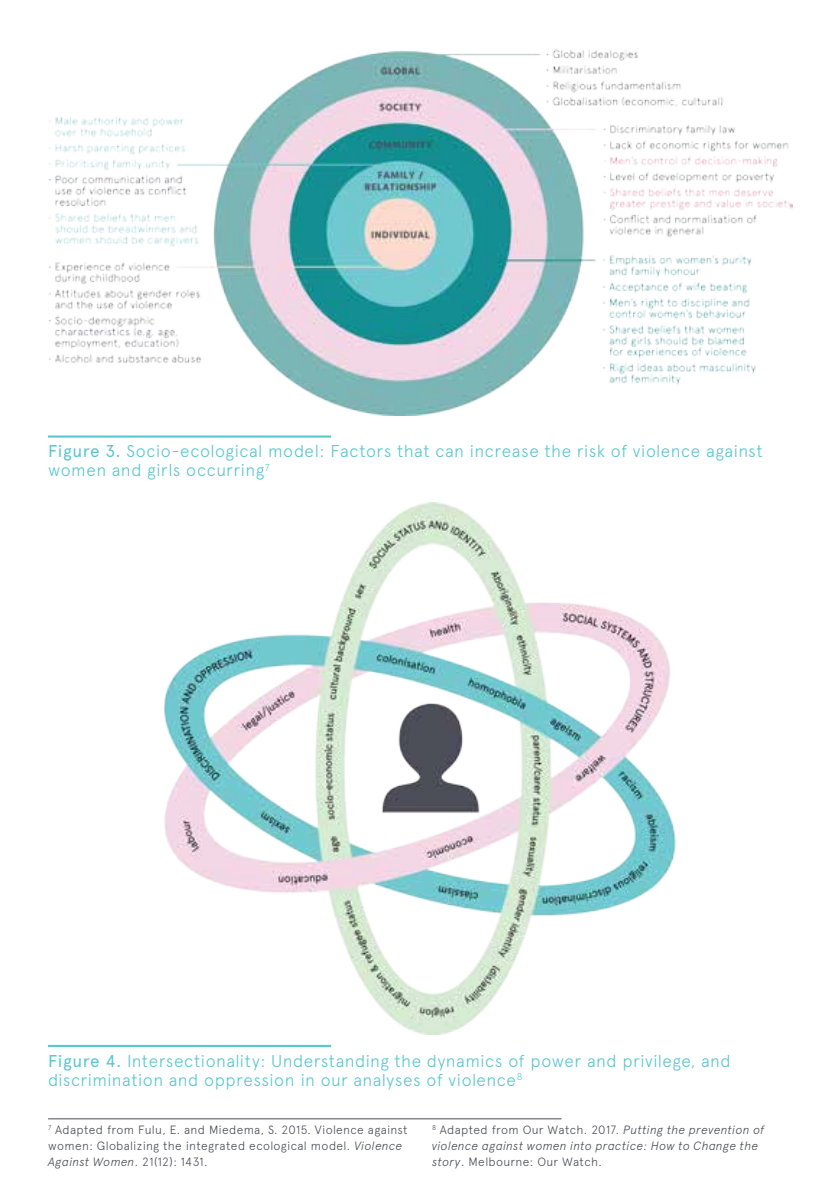
<style>
.page{position:relative;width:840px;height:1191px;background:#fff}
.page>*{position:absolute;margin:0;border:0;box-sizing:border-box;transform-origin:0 0}
.t1{font:300 17.2px/19.2px "Apercu";letter-spacing:.025em;color:#5ac6d0}
.t2{font:300 12px/16px "Apercu";letter-spacing:.025em;color:#4c4e58}
.t3{font:italic 300 12px/16px "Apercu";letter-spacing:.025em;color:#4c4e58}
.s1{font-weight:400}
.s2{font-style:normal}
.s3{font-style:italic}
</style>
<div class="page">
<hr style="left:48px;top:1118px;width:513px;height:1px;background:#4c4e58">
<img style="left:48px;top:49px;width:744px;height:367px">
<hr style="left:48px;top:435px;width:283px;height:2px;background:#5ac6d0">
<hr style="left:48px;top:1045px;width:283px;height:2px;background:#5ac6d0">
<img style="left:163px;top:502px;width:513px;height:532px">
<p class="t1" style="left:48px;top:441px;width:715px"><span class="s1">Figure 3.</span> Socio-ecological model: Factors that can increase the risk of violence against women and girls occurring<sup>7</sup></p>
<p class="t1" style="left:48px;top:1050px;width:684px"><span class="s1">Figure 4.</span> Intersectionality: Understanding the dynamics of power and privilege, and discrimination and oppression in our analyses of violence<sup>8</sup></p>
<p class="t3" style="left:432px;top:1121px;width:334px"><sup>8</sup> <span class="s2">Adapted from Our Watch. 2017.</span> Putting the prevention of violence against women into practice: How to Change the story<span class="s2">. Melbourne: Our Watch.</span></p>
<p class="t2" style="left:48px;top:1121px;width:361px"><sup>7</sup> Adapted from Fulu, E. and Miedema, S. 2015. Violence against women: Globalizing the integrated ecological model. <span class="s3">Violence<br>Against Women</span>. 21(12): 1431.</p>
</div>
